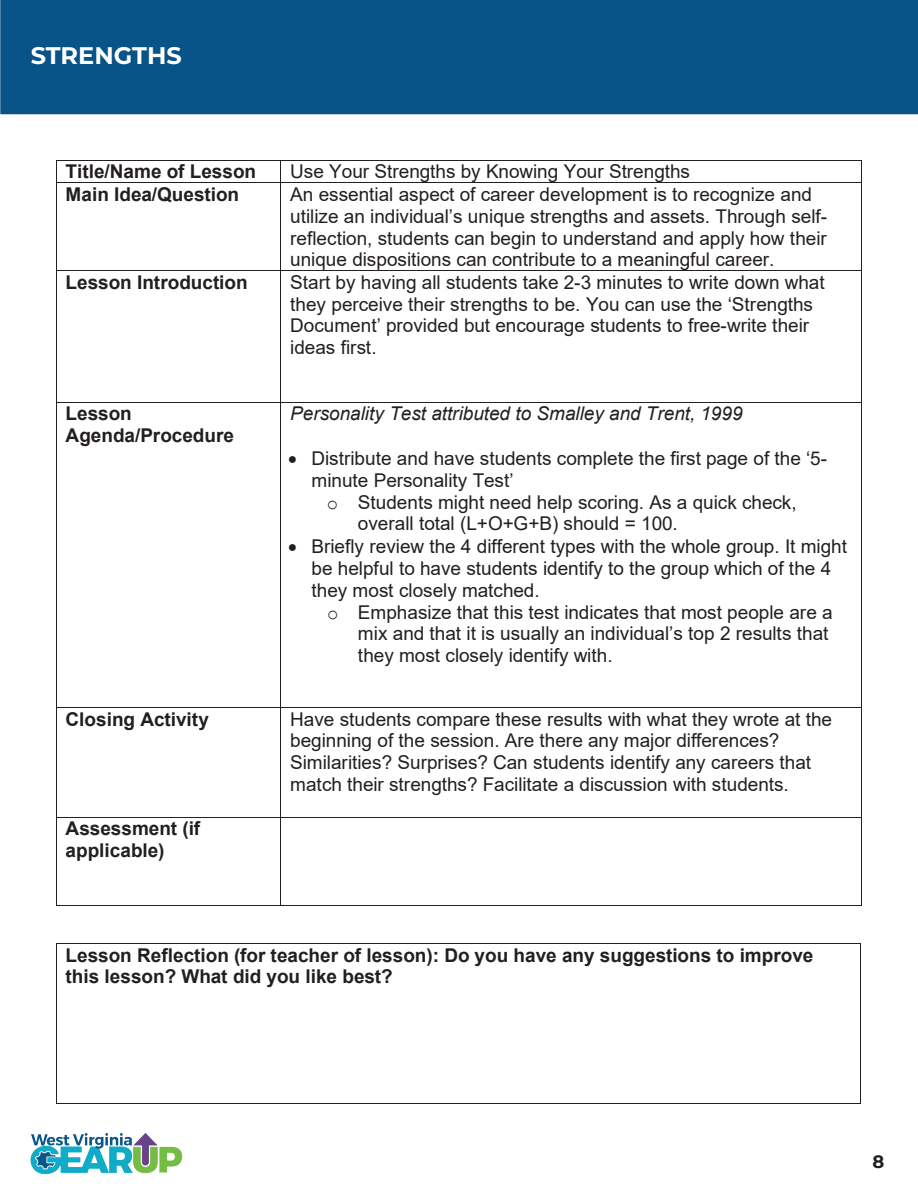
<style>
.page{position:relative;width:918px;height:1188px;background:#fff}
.page>*{position:absolute;margin:0;border:0;box-sizing:border-box;transform-origin:0 0}
.t1{font:700 24px "Montserrat";color:#fff}
.t2{font:19.05px/21.8px "Arial";color:#231f20}
.t3{font:700 19.05px/21.9px "Arial";color:#231f20}
.t4{font:italic 19.05px "Arial";color:#231f20}
.t5{font:700 18px "Montserrat";color:#231f20}
.s1{font-family:"Courier New"}
</style>
<div class="page">
<div style="left:0;top:0;width:918px;height:114px;background:#085387"></div>
<hr style="left:57px;top:160px;width:224px;height:1px;background:#231f20">
<hr style="left:281px;top:160px;width:580px;height:1px;background:#231f20">
<svg style="left:56px;top:160px;width:1px;height:23px"></svg>
<hr style="left:57px;top:182px;width:224px;height:1px;background:#231f20">
<hr style="left:281px;top:182px;width:580px;height:1px;background:#231f20">
<svg style="left:861px;top:160px;width:1px;height:23px"></svg>
<hr style="left:56px;top:183px;width:1px;height:87px;background:#231f20">
<hr style="left:281px;top:183px;width:1px;height:87px;background:#231f20">
<hr style="left:861px;top:183px;width:1px;height:87px;background:#231f20">
<hr style="left:57px;top:270px;width:224px;height:1px;background:#231f20">
<hr style="left:281px;top:270px;width:580px;height:1px;background:#231f20">
<hr style="left:56px;top:271px;width:1px;height:131px;background:#231f20">
<hr style="left:281px;top:271px;width:1px;height:131px;background:#231f20">
<hr style="left:861px;top:271px;width:1px;height:131px;background:#231f20">
<hr style="left:57px;top:402px;width:224px;height:1px;background:#231f20">
<hr style="left:281px;top:402px;width:580px;height:1px;background:#231f20">
<hr style="left:56px;top:402px;width:1px;height:305px;background:#231f20">
<hr style="left:281px;top:402px;width:1px;height:305px;background:#231f20">
<hr style="left:861px;top:402px;width:1px;height:305px;background:#231f20">
<hr style="left:57px;top:707px;width:224px;height:1px;background:#231f20">
<hr style="left:281px;top:707px;width:580px;height:1px;background:#231f20">
<hr style="left:56px;top:708px;width:1px;height:109px;background:#231f20">
<hr style="left:281px;top:708px;width:1px;height:109px;background:#231f20">
<hr style="left:861px;top:708px;width:1px;height:109px;background:#231f20">
<hr style="left:57px;top:817px;width:224px;height:1px;background:#231f20">
<hr style="left:281px;top:817px;width:580px;height:1px;background:#231f20">
<hr style="left:56px;top:818px;width:1px;height:87px;background:#231f20">
<hr style="left:57px;top:905px;width:224px;height:1px;background:#231f20">
<hr style="left:281px;top:818px;width:1px;height:87px;background:#231f20">
<hr style="left:281px;top:905px;width:580px;height:1px;background:#231f20">
<hr style="left:861px;top:818px;width:1px;height:87px;background:#231f20">
<hr style="left:57px;top:943px;width:803px;height:1px;background:#231f20">
<hr style="left:56px;top:944px;width:1px;height:159px;background:#231f20">
<hr style="left:57px;top:1103px;width:803px;height:1px;background:#231f20">
<hr style="left:860px;top:944px;width:1px;height:159px;background:#231f20">
<img style="left:30px;top:1133px;width:153px;height:42px">
<p class="t1" style="left:31px;top:38px;width:153px">STRENGTHS</p>
<p class="t3" style="left:66px;top:161px;width:192px">Title/Name of Lesson</p>
<p class="t2" style="left:290px;top:161px;width:401px">Use Your Strengths by Knowing Your Strengths</p>
<p class="t3" style="left:66px;top:184px;width:175px">Main Idea/Question</p>
<p class="t2" style="left:290px;top:183px;width:538px">An essential aspect of career development is to recognize and utilize an individual’s unique strengths and assets. Through self&shy;reflection, students can begin to understand and apply how their unique dispositions can contribute to a meaningful career.</p>
<p class="t3" style="left:66px;top:271px;width:184px">Lesson Introduction</p>
<p class="t2" style="left:290px;top:271px;width:536px">Start by having all students take 2-3 minutes to write down what they perceive their strengths to be. You can use the ‘Strengths Document’ provided but encourage students to free-write their ideas first.</p>
<p class="t3" style="left:66px;top:403px;width:170px">Lesson<br>Agenda/Procedure</p>
<p class="t4" style="left:290px;top:401px;width:454px">Personality Test attributed to Smalley and Trent, 1999</p>
<p class="t2" style="left:288px;top:448px;width:540px">• Distribute and have students complete the first page of the ‘5-</p>
<p class="t2" style="left:312px;top:469px;width:204px">minute Personality Test’</p>
<p class="t2" style="left:327px;top:491px;width:471px"><span class="s1">o</span> Students might need help scoring. As a quick check,</p>
<p class="t2" style="left:358px;top:513px;width:321px">overall total (L+O+G+B) should = 100.</p>
<p class="t2" style="left:312px;top:536px;width:537px;text-indent:-23px">• Briefly review the 4 different types with the whole group. It might be helpful to have students identify to the group which of the 4 they most closely matched.</p>
<p class="t2" style="left:358px;top:601px;width:476px;text-indent:-31px"><span class="s1">o</span> Emphasize that this test indicates that most people are a mix and that it is usually an individual’s top 2 results that they most closely identify with.</p>
<p class="t3" style="left:66px;top:708px;width:145px">Closing Activity</p>
<p class="t2" style="left:290px;top:708px;width:543px">Have students compare these results with what they wrote at the beginning of the session. Are there any major differences?<br>Similarities? Surprises? Can students identify any careers that match their strengths? Facilitate a discussion with students.</p>
<p class="t3" style="left:66px;top:818px;width:136px">Assessment (if applicable)</p>
<p class="t3" style="left:66px;top:944px;width:749px">Lesson Reflection (for teacher of lesson): Do you have any suggestions to improve this lesson? What did you like best?</p>
<p class="t5" style="left:872px;top:1148px;width:13px">8</p>
</div>
